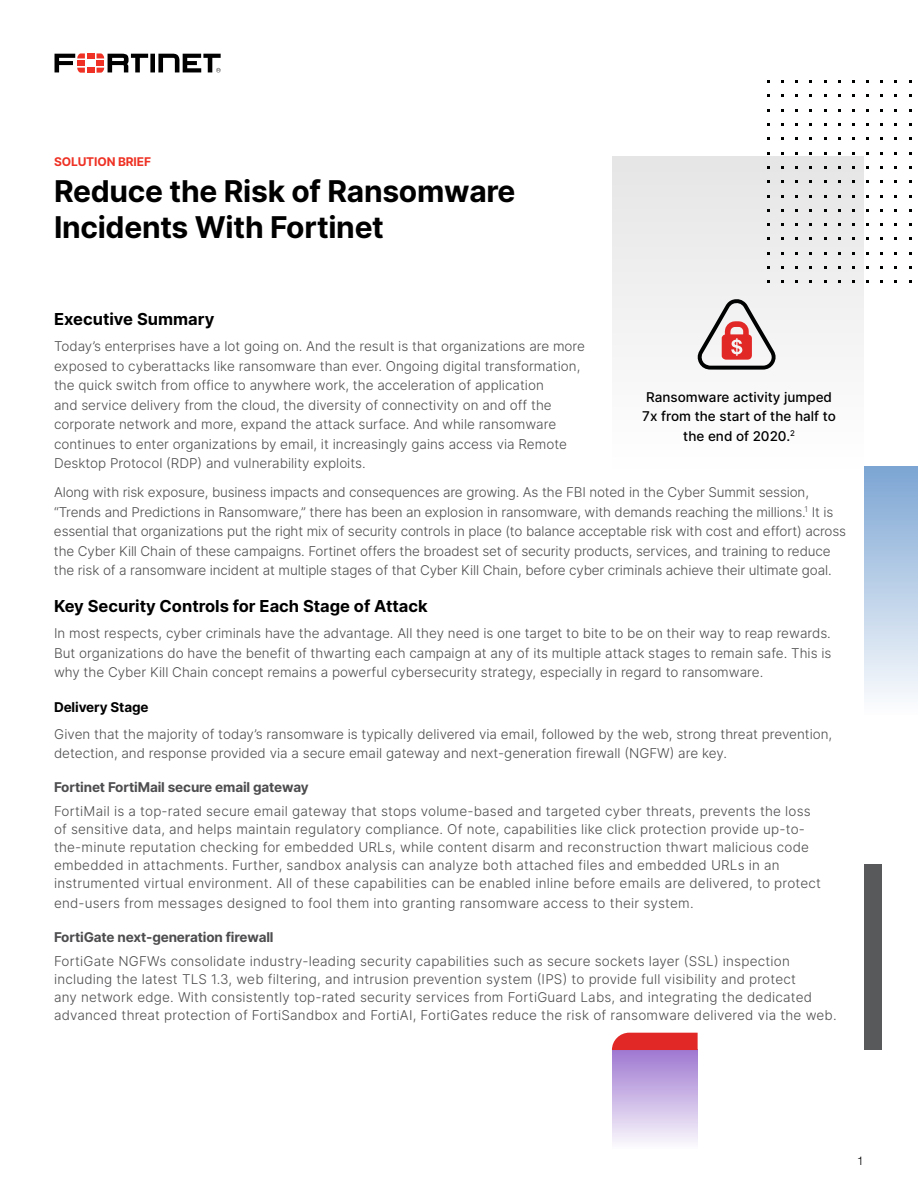
<style>
.page{position:relative;width:918px;height:1188px;background:#fff}
.page>*{position:absolute;margin:0;border:0;box-sizing:border-box;transform-origin:0 0}
.t1{font:700 30px/36px "Inter";letter-spacing:-.01em;color:#000}
.t2{font:700 16.5px "Inter";color:#000}
.t3{font:300 13.5px/19.5px "Inter";color:#4d4d4f}
.t4{font:700 13.5px "Inter";letter-spacing:-.01em;color:#4d4d4f}
.t5{font:500 13.5px/19.5px "Inter";color:#000;text-align:center}
.t6{font:700 13.5px "Inter";letter-spacing:-.01em;color:#000}
.t7{font:700 12px "Inter";letter-spacing:-.01em;color:#ee3124}
.t8{font:300 12px "Helvetica Neue LT Pro";color:#000}
</style>
<div class="page">
<svg style="left:55px;top:53px;width:166px;height:20px"></svg>
<div style="left:612px;top:156px;width:252px;height:316px;background:#f1f1f1"></div>
<svg style="left:697px;top:299px;width:79px;height:71px"></svg>
<div style="left:612px;top:1050px;width:86px;height:99px;background:linear-gradient(to bottom,#9f78d1,#fdfcfe)"></div>
<div style="left:864px;top:864px;width:17px;height:185px;background:#58595b"></div>
<div style="left:864px;top:467px;width:54px;height:248px;background:linear-gradient(to bottom,#7ca6d3,#fdfdfe)"></div>
<svg style="left:612px;top:1033px;width:86px;height:17px"></svg>
<p class="t7" style="left:54px;top:153px;width:99px">SOLUTION BRIEF</p>
<h1 class="t1" style="left:54px;top:172px;width:463px">Reduce the Risk of Ransomware<br>Incidents With Fortinet</h1>
<p class="t2" style="left:54px;top:307px;width:162px">Executive Summary</p>
<p class="t3" style="left:54px;top:336px;width:533px">Today’s enterprises have a lot going on. And the result is that organizations are more exposed to cyberattacks like ransomware than ever. Ongoing digital transformation, the quick switch from office to anywhere work, the acceleration of application<br>and service delivery from the cloud, the diversity of connectivity on and off the corporate network and more, expand the attack surface. And while ransomware continues to enter organizations by email, it increasingly gains access via Remote Desktop Protocol (RDP) and vulnerability exploits.</p>
<p class="t5" style="left:642px;top:387px;width:195px">Ransomware activity jumped<br>7x from the start of the half to the end of 2020.<sup>2</sup></p>
<p class="t3" style="left:54px;top:482px;width:794px">Along with risk exposure, business impacts and consequences are growing. As the FBI noted in the Cyber Summit session, “Trends and Predictions in Ransomware,” there has been an explosion in ransomware, with demands reaching the millions.<sup>1</sup> It is essential that organizations put the right mix of security controls in place (to balance acceptable risk with cost and effort) across the Cyber Kill Chain of these campaigns. Fortinet offers the broadest set of security products, services, and training to reduce the risk of a ransomware incident at multiple stages of that Cyber Kill Chain, before cyber criminals achieve their ultimate goal.</p>
<p class="t2" style="left:54px;top:594px;width:375px">Key Security Controls for Each Stage of Attack</p>
<p class="t3" style="left:54px;top:623px;width:779px;text-align:justify">In most respects, cyber criminals have the advantage. All they need is one target to bite to be on their way to reap rewards.<br>But organizations do have the benefit of thwarting each campaign at any of its multiple attack stages to remain safe. This is why the Cyber Kill Chain concept remains a powerful cybersecurity strategy, especially in regard to ransomware.</p>
<p class="t6" style="left:54px;top:698px;width:96px">Delivery Stage</p>
<p class="t3" style="left:54px;top:724px;width:780px">Given that the majority of today’s ransomware is typically delivered via email, followed by the web, strong threat prevention, detection, and response provided via a secure email gateway and next-generation firewall (NGFW) are key.</p>
<p class="t4" style="left:54px;top:777px;width:256px">Fortinet FortiMail secure email gateway</p>
<p class="t3" style="left:54px;top:802px;width:769px;line-height:18px">FortiMail is a top-rated secure email gateway that stops volume-based and targeted cyber threats, prevents the loss of sensitive data, and helps maintain regulatory compliance. Of note, capabilities like click protection provide up-to&shy;the-minute reputation checking for embedded URLs, while content disarm and reconstruction thwart malicious code embedded in attachments. Further, sandbox analysis can analyze both attached files and embedded URLs in an instrumented virtual environment. All of these capabilities can be enabled inline before emails are delivered, to protect</p>
<p class="t3" style="left:54px;top:893px;width:641px">end-users from messages designed to fool them into granting ransomware access to their system.</p>
<p class="t4" style="left:54px;top:927px;width:221px">FortiGate next-generation firewall</p>
<p class="t3" style="left:54px;top:952px;width:784px;line-height:18px">FortiGate NGFWs consolidate industry-leading security capabilities such as secure sockets layer (SSL) inspection including the latest TLS 1.3, web filtering, and intrusion prevention system (IPS) to provide full visibility and protect<br>any network edge. With consistently top-rated security services from FortiGuard Labs, and integrating the dedicated advanced threat protection of FortiSandbox and FortiAI, FortiGates reduce the risk of ransomware delivered via the web.</p>
<p class="t8" style="left:857px;top:1154px;width:8px">1</p>
</div>
